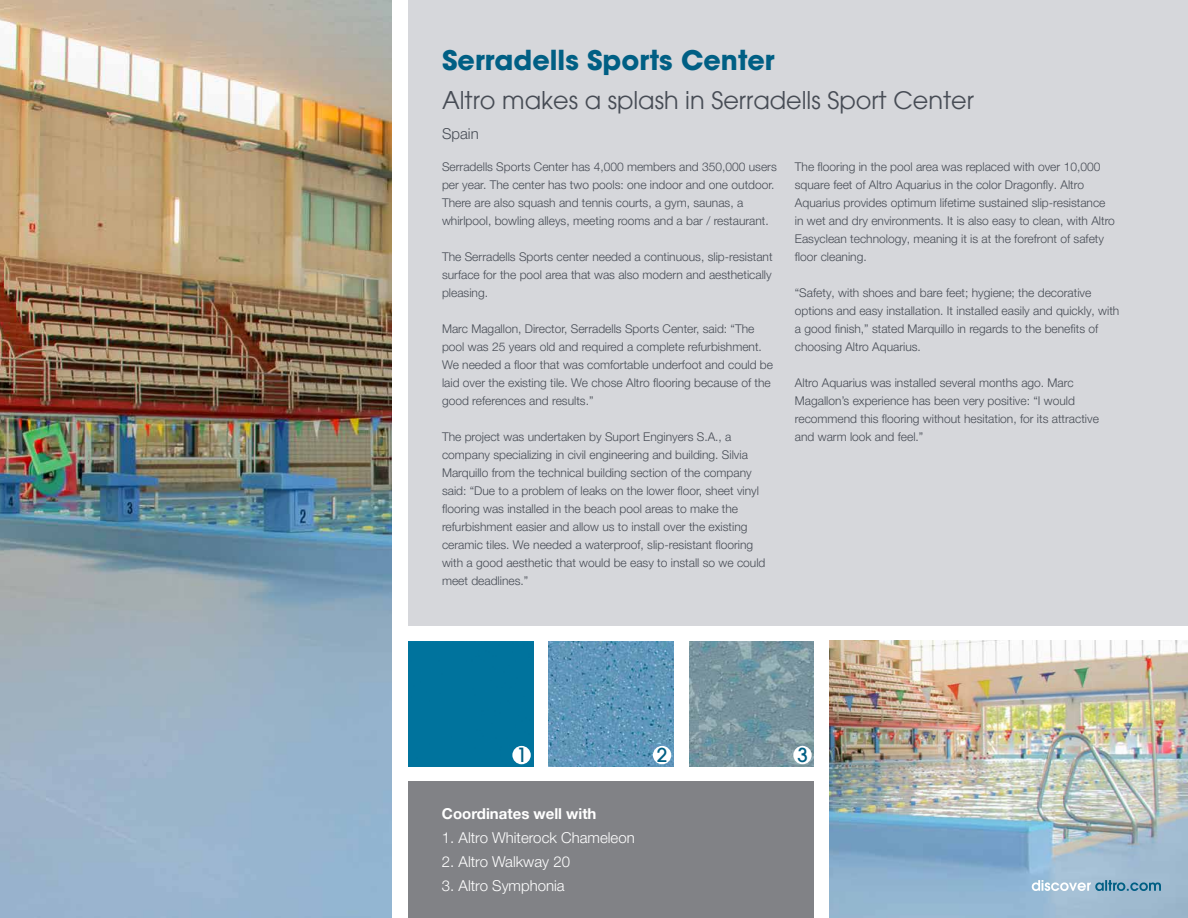
<style>
.page{position:relative;width:1188px;height:918px;background:#fff}
.page>*{position:absolute;margin:0;border:0;box-sizing:border-box;transform-origin:0 0}
.t1{font:700 27px "Avant Garde";color:#005f84}
.t2{font:24px "Avant Garde";color:#474c55}
.t3{font:500 19.2px "Avant Garde";color:#005f84}
.t4{font:300 15px "Helvetica Neue LT Pro";color:#fff}
.t5{font:700 15px "Helvetica Neue LT Pro";color:#fff}
.t6{font:300 15px "Helvetica Neue LT Pro";color:#474c55}
.t7{font:300 12px/18px "Helvetica Neue LT Pro";color:#474c55}
</style>
<div class="page">
<img style="left:0;top:0;width:392px;height:918px">
<div style="left:408px;top:0;width:780px;height:625px;background:#d6d7db"></div>
<img style="left:830px;top:641px;width:358px;height:277px">
<div style="left:408px;top:782px;width:406px;height:136px;background:#818286"></div>
<div style="left:408px;top:641px;width:125px;height:125px;background:#00739d"></div>
<img style="left:549px;top:641px;width:124px;height:125px">
<img style="left:689px;top:641px;width:125px;height:125px">
<div style="left:512px;top:746px;width:19px;height:18px;background:#fff;border-radius:50%"></div>
<div style="left:653px;top:746px;width:18px;height:18px;background:#fff;border-radius:50%"></div>
<div style="left:793px;top:746px;width:19px;height:18px;background:#fff;border-radius:50%"></div>
<svg style="left:1032px;top:880px;width:129px;height:11px"></svg>
<h1 class="t1" style="left:442px;top:43px;width:334px">Serradells Sports Center</h1>
<h2 class="t2" style="left:442px;top:86px;width:534px">Altro makes a splash in Serradells Sport Center</h2>
<p class="t6" style="left:442px;top:125px;width:38px">Spain</p>
<p class="t7" style="left:442px;top:157px;width:336px">Serradells Sports Center has 4,000 members and 350,000 users per year. The center has two pools: one indoor and one outdoor.<br>There are also squash and tennis courts, a gym, saunas, a whirlpool, bowling alleys, meeting rooms and a bar / restaurant.</p>
<p class="t7" style="left:442px;top:247px;width:332px;text-align:justify">The Serradells Sports center needed a continuous, slip-resistant surface for the pool area that was also modern and aesthetically pleasing.</p>
<p class="t7" style="left:442px;top:319px;width:332px">Marc Magallon, Director, Serradells Sports Center, said: “The pool was 25 years old and required a complete refurbishment.<br>We needed a floor that was comfortable underfoot and could be laid over the existing tile. We chose Altro flooring because of the good references and results.”</p>
<p class="t7" style="left:442px;top:427px;width:325px">The project was undertaken by Suport Enginyers S.A., a company specializing in civil engineering and building. Silvia Marquillo from the technical building section of the company said: “Due to a problem of leaks on the lower floor, sheet vinyl flooring was installed in the beach pool areas to make the refurbishment easier and allow us to install over the existing ceramic tiles. We needed a waterproof, slip-resistant flooring with a good aesthetic that would be easy to install so we could meet deadlines.”</p>
<p class="t7" style="left:795px;top:157px;width:322px">The flooring in the pool area was replaced with over 10,000 square feet of Altro Aquarius in the color Dragonfly. Altro Aquarius provides optimum lifetime sustained slip-resistance in wet and dry environments. It is also easy to clean, with Altro Easyclean technology, meaning it is at the forefront of safety floor cleaning.</p>
<p class="t7" style="left:795px;top:283px;width:326px">“Safety, with shoes and bare feet; hygiene; the decorative options and easy installation. It installed easily and quickly, with a good finish,” stated Marquillo in regards to the benefits of choosing Altro Aquarius.</p>
<p class="t7" style="left:795px;top:373px;width:306px">Altro Aquarius was installed several months ago. Marc Magallon’s experience has been very positive: “I would recommend this flooring without hesitation, for its attractive and warm look and feel.”</p>
<h3 class="t3" style="left:516px;top:743px;width:12px">1</h3>
<h3 class="t3" style="left:657px;top:743px;width:12px">2</h3>
<h3 class="t3" style="left:797px;top:743px;width:12px">3</h3>
<p class="t5" style="left:442px;top:805px;width:156px">Coordinates well with</p>
<p class="t4" style="left:442px;top:829px;width:194px">1. Altro Whiterock Chameleon</p>
<p class="t4" style="left:442px;top:853px;width:130px">2. Altro Walkway 20</p>
<p class="t4" style="left:442px;top:877px;width:124px">3. Altro Symphonia</p>
</div>
